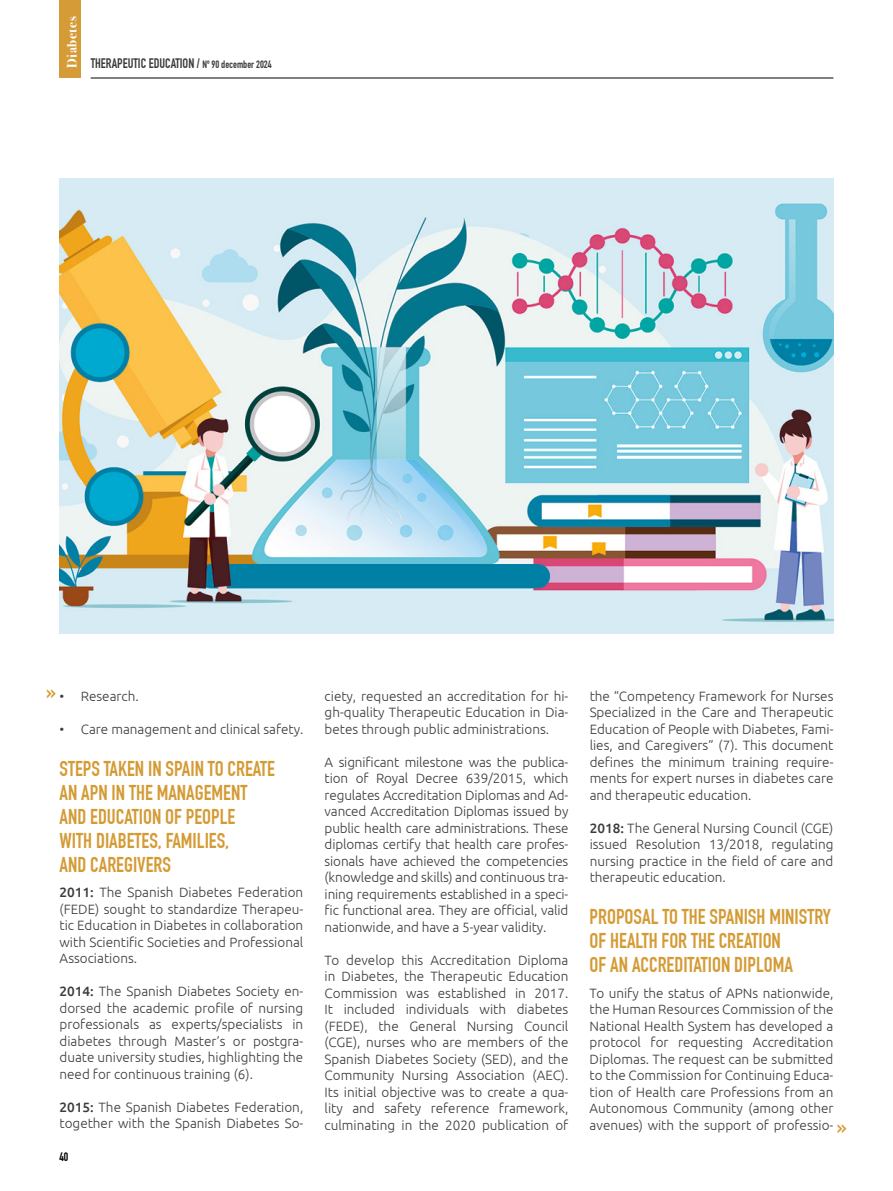
<style>
.page{position:relative;width:893px;height:1191px;background:#fff}
.page>*{position:absolute;margin:0;border:0;box-sizing:border-box;transform-origin:0 0}
.t1{font:22.5px "DIN Engschrift Std";color:#d49b35}
.t2{font:21px/24px "DIN Engschrift Std";color:#d49b35}
.t3{font:300 13.5px/16.5px "Ubuntu";color:#3c3c3b;text-align:justify}
.t4{font:13.5px "DIN Engschrift Std";color:#3c3c3b}
.t5{font:700 13.5px "Bodoni Svty Two ITCTT";letter-spacing:.04em;color:#fff}
.t6{font:12px "DIN Engschrift Std";color:#000}
.s1{font-size:10.5px}
.s2{font-weight:500}
</style>
<div class="page">
<hr style="left:91px;top:78px;width:742px;height:1px;background:#000">
<div style="left:60px;top:0;width:21px;height:78px;background:#d59b37"></div>
<img style="left:60px;top:179px;width:773px;height:455px">
<p class="t5" style="left:61px;top:68px;width:53px;rotate:-90deg">Diabetes</p>
<p class="t4" style="left:91px;top:55px;width:183px">THERAPEUTIC EDUCATION / <span class="s1">Nº 90 december 2024</span></p>
<h1 class="t1" style="left:46px;top:679px;width:11px">»</h1>
<p class="t3" style="left:60px;top:687px;width:81px">• Research.</p>
<p class="t3" style="left:60px;top:720px;width:245px">• Care management and clinical safety.</p>
<h2 class="t2" style="left:60px;top:756px;width:217px">STEPS TAKEN IN SPAIN TO CREATE<br>AN APN IN THE MANAGEMENT<br>AND EDUCATION OF PEOPLE<br>WITH DIABETES, FAMILIES,<br>AND CAREGIVERS</h2>
<p class="t3" style="left:60px;top:884px;width:245px"><span class="s2">2011:</span> The Spanish Diabetes Federation (FEDE) sought to standardize Therapeu&shy;tic Education in Diabetes in collaboration with Scientific Societies and Professional Associations.</p>
<p class="t3" style="left:60px;top:983px;width:245px"><span class="s2">2014:</span> The Spanish Diabetes Society en&shy;dorsed the academic profile of nursing professionals as experts/specialists in diabetes through Master’s or postgra&shy;duate university studies, highlighting the need for continuous training (6).</p>
<p class="t3" style="left:60px;top:1098px;width:245px"><span class="s2">2015:</span> The Spanish Diabetes Federation, together with the Spanish Diabetes So-</p>
<p class="t6" style="left:60px;top:1149px;width:10px">40</p>
<p class="t3" style="left:325px;top:687px;width:245px">ciety, requested an accreditation for hi&shy;gh-quality Therapeutic Education in Dia&shy;betes through public administrations.</p>
<p class="t3" style="left:325px;top:753px;width:245px">A significant milestone was the publica&shy;tion of Royal Decree 639/2015, which regulates Accreditation Diplomas and Ad&shy;vanced Accreditation Diplomas issued by public health care administrations. These diplomas certify that health care profes&shy;sionals have achieved the competencies (knowledge and skills) and continuous tra&shy;ining requirements established in a speci&shy;fic functional area. They are official, valid nationwide, and have a 5-year validity.</p>
<p class="t3" style="left:325px;top:951px;width:245px">To develop this Accreditation Diploma in Diabetes, the Therapeutic Education Commission was established in 2017.<br>It included individuals with diabetes (FEDE), the General Nursing Council (CGE), nurses who are members of the Spanish Diabetes Society (SED), and the Community Nursing Association (AEC).<br>Its initial objective was to create a qua&shy;lity and safety reference framework, culminating in the 2020 publication of</p>
<p class="t3" style="left:590px;top:687px;width:245px">the “Competency Framework for Nurses Specialized in the Care and Therapeutic Education of People with Diabetes, Fami&shy;lies, and Caregivers” (7). This document defines the minimum training require&shy;ments for expert nurses in diabetes care and therapeutic education.</p>
<p class="t3" style="left:590px;top:819px;width:245px"><span class="s2">2018:</span> The General Nursing Council (CGE) issued Resolution 13/2018, regulating nursing practice in the field of care and therapeutic education.</p>
<h2 class="t2" style="left:590px;top:905px;width:243px">PROPOSAL TO THE SPANISH MINISTRY<br>OF HEALTH FOR THE CREATION<br>OF AN ACCREDITATION DIPLOMA</h2>
<p class="t3" style="left:590px;top:984px;width:245px">To unify the status of APNs nationwide, the Human Resources Commission of the National Health System has developed a protocol for requesting Accreditation Diplomas. The request can be submitted to the Commission for Continuing Educa&shy;tion of Health care Professions from an Autonomous Community (among other avenues) with the support of professio-</p>
<h1 class="t1" style="left:837px;top:1114px;width:11px">»</h1>
</div>
